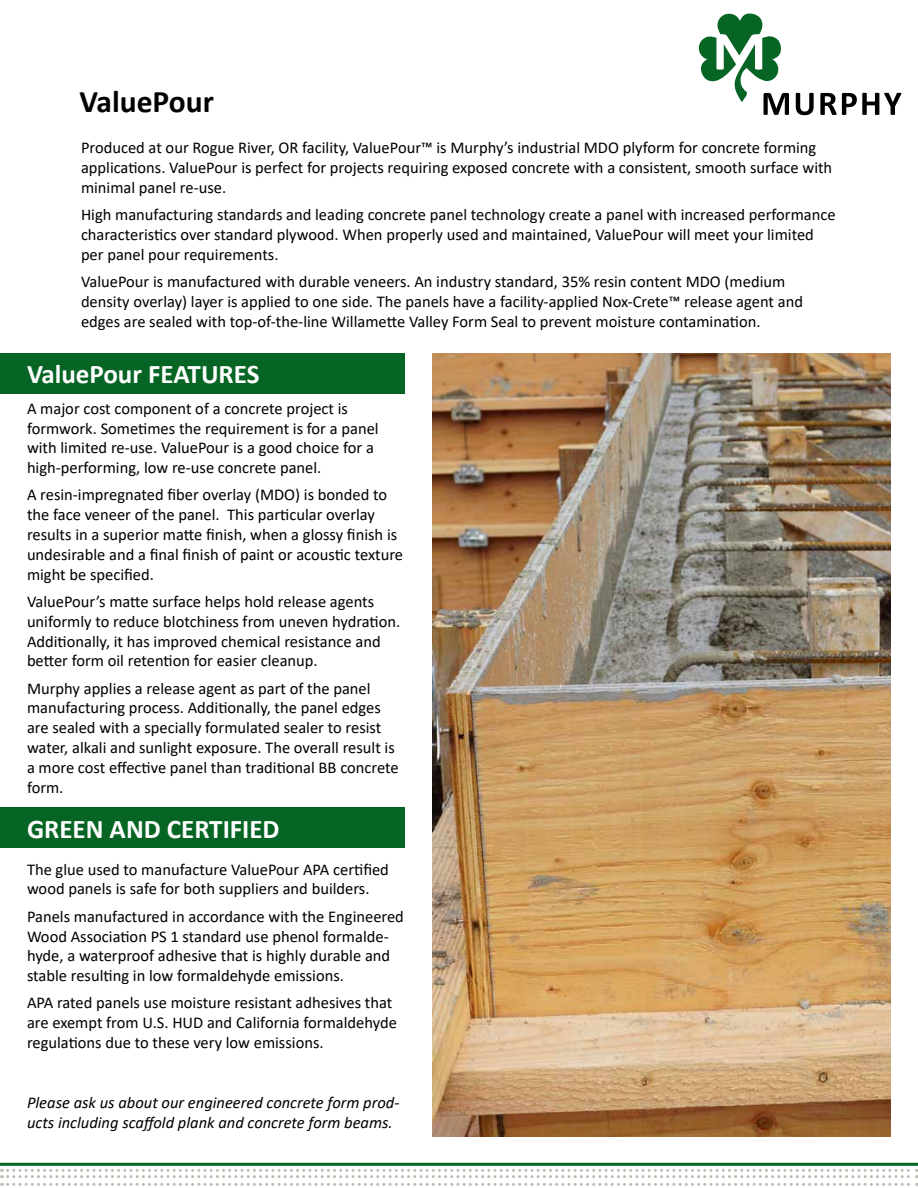
<style>
.page{position:relative;width:918px;height:1188px;background:#fff}
.page>*{position:absolute;margin:0;border:0;box-sizing:border-box;transform-origin:0 0}
.t1{font:700 31.5px "Calibri";color:#000}
.t2{font:700 27px "Calibri";color:#fff}
.t3{font:16.5px/19.8px "Calibri";color:#000}
.t4{font:italic 16.5px/19.8px "Calibri";color:#000}
</style>
<div class="page">
<hr style="left:0;top:1163px;width:918px;height:3px;background:#066524">
<svg style="left:2px;top:1169px;width:915px;height:17px"></svg>
<div style="left:0;top:353px;width:405px;height:41px;background:#066524"></div>
<svg style="left:796px;top:93px;width:18px;height:22px"></svg>
<svg style="left:820px;top:93px;width:81px;height:22px"></svg>
<svg style="left:699px;top:14px;width:90px;height:101px"></svg>
<div style="left:0;top:808px;width:405px;height:40px;background:#066524"></div>
<img style="left:432px;top:353px;width:459px;height:783px">
<h1 class="t1" style="left:80px;top:79px;width:136px">ValuePour</h1>
<p class="t3" style="left:81px;top:138px;width:753px">Produced at our Rogue River, OR facility, ValuePour™ is Murphy’s industrial MDO plyform for concrete forming applications. ValuePour is perfect for projects requiring exposed concrete with a consistent, smooth surface with minimal panel re-use.</p>
<p class="t3" style="left:81px;top:204px;width:756px">High manufacturing standards and leading concrete panel technology create a panel with increased performance characteristics over standard plywood. When properly used and maintained, ValuePour will meet your limited per panel pour requirements.</p>
<p class="t3" style="left:81px;top:271px;width:724px">ValuePour is manufactured with durable veneers. An industry standard, 35% resin content MDO (medium density overlay) layer is applied to one side. The panels have a facility-applied Nox-Crete™ release agent and edges are sealed with top-of-the-line Willamette Valley Form Seal to prevent moisture contamination.</p>
<h2 class="t2" style="left:27px;top:355px;width:234px">ValuePour FEATURES</h2>
<p class="t3" style="left:27px;top:398px;width:353px">A major cost component of a concrete project is formwork. Sometimes the requirement is for a panel with limited re-use. ValuePour is a good choice for a high-performing, low re-use concrete panel.</p>
<p class="t3" style="left:27px;top:485px;width:378px">A resin-impregnated fiber overlay (MDO) is bonded to the face veneer of the panel. This particular overlay results in a superior matte finish, when a glossy finish is undesirable and a final finish of paint or acoustic texture might be specified.</p>
<p class="t3" style="left:27px;top:591px;width:375px">ValuePour’s matte surface helps hold release agents uniformly to reduce blotchiness from uneven hydration.<br>Additionally, it has improved chemical resistance and better form oil retention for easier cleanup.</p>
<p class="t3" style="left:27px;top:678px;width:373px">Murphy applies a release agent as part of the panel manufacturing process. Additionally, the panel edges are sealed with a specially formulated sealer to resist water, alkali and sunlight exposure. The overall result is a more cost effective panel than traditional BB concrete form.</p>
<h2 class="t2" style="left:27px;top:810px;width:254px">GREEN AND CERTIFIED</h2>
<p class="t3" style="left:27px;top:859px;width:363px">The glue used to manufacture ValuePour APA certified wood panels is safe for both suppliers and builders.</p>
<p class="t3" style="left:27px;top:906px;width:378px">Panels manufactured in accordance with the Engineered Wood Association PS 1 standard use phenol formalde&shy;hyde, a waterproof adhesive that is highly durable and stable resulting in low formaldehyde emissions.</p>
<p class="t3" style="left:27px;top:993px;width:372px">APA rated panels use moisture resistant adhesives that are exempt from U.S. HUD and California formaldehyde regulations due to these very low emissions.</p>
<p class="t4" style="left:27px;top:1092px;width:374px">Please ask us about our engineered concrete form prod&shy;ucts including scaffold plank and concrete form beams.</p>
</div>
